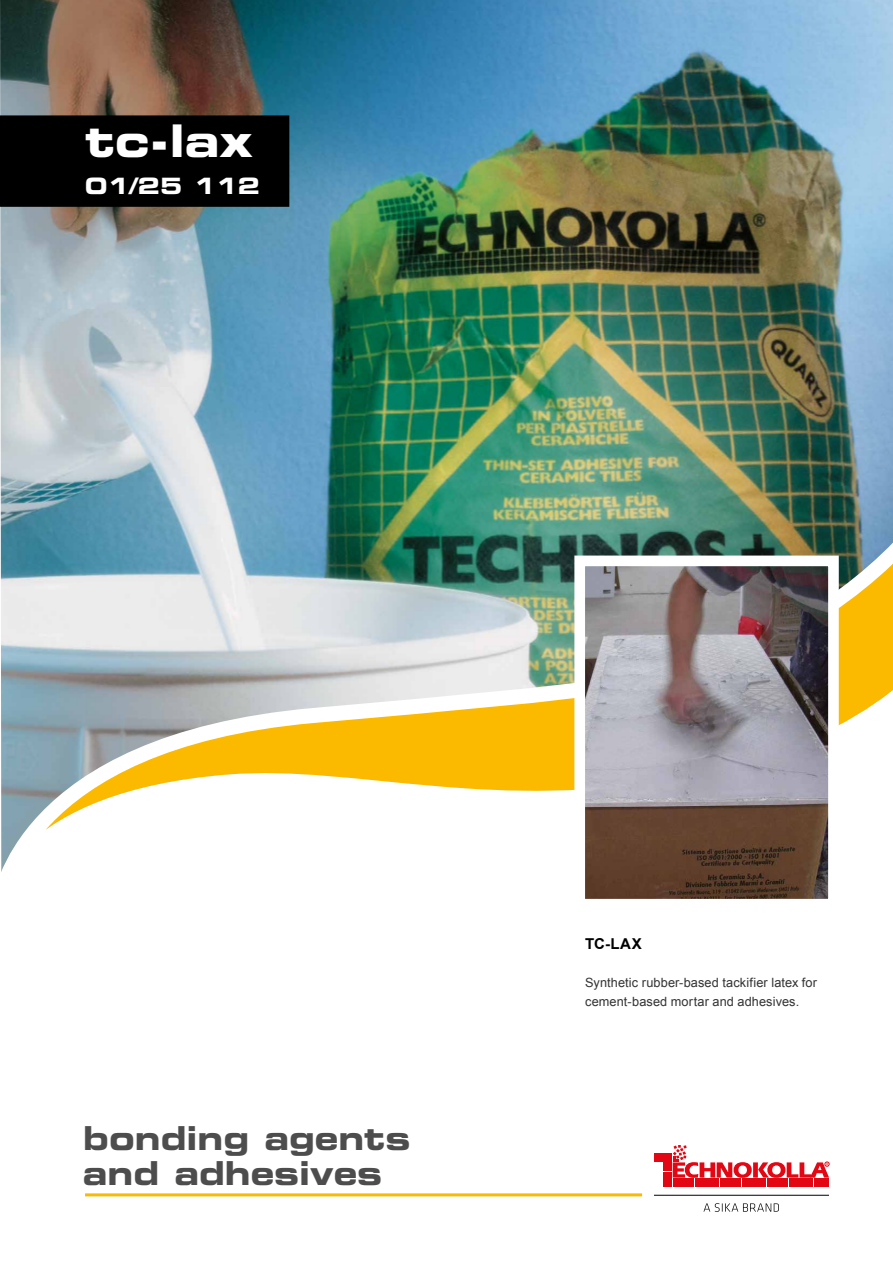
<style>
.page{position:relative;width:893px;height:1263px;background:#fff}
.page>*{position:absolute;margin:0;border:0;box-sizing:border-box;transform-origin:0 0}
.t1{font:45px "Eurostile Bold Extended Two";color:#fff}
.t2{font:33px/34.5px "Eurostile Bold Extended Two";color:#4d4d4d;scale:.96 1}
.t3{font:22.5px "Eurostile Bold Extended Two";color:#fff}
.t4{font:700 15px "Arial";color:#000}
.t5{font:12.75px/18.8px "Arial";letter-spacing:.01em;color:#333}
</style>
<div class="page">
<img style="left:0;top:0;width:893px;height:485px">
<div style="left:0;top:115px;width:289px;height:92px;background:#000;border:2px solid #000"></div>
<img style="left:0;top:485px;width:893px;height:187px">
<svg style="left:1px;top:672px;width:892px;height:525px"></svg>
<hr style="left:85px;top:1193px;width:557px;height:3px;background:#fbba00">
<img style="left:586px;top:567px;width:241px;height:330px">
<div style="left:574px;top:555px;width:265px;height:354px;border:11px solid #fff"></div>
<svg style="left:654px;top:1145px;width:175px;height:42px"></svg>
<svg style="left:703px;top:1203px;width:76px;height:9px"></svg>
<hr style="left:654px;top:1195px;width:175px;height:1px;background:#000">
<h1 class="t1" style="left:85px;top:109px;width:169px">tc-lax</h1>
<h3 class="t3" style="left:85px;top:170px;width:177px">01/25 112</h3>
<h2 class="t2" style="left:83px;top:1121px;width:342px">bonding agents and adhesives</h2>
<p class="t4" style="left:585px;top:934px;width:58px">TC-LAX</p>
<p class="t5" style="left:585px;top:974px;width:234px">Synthetic rubber-based tackifier latex for cement-based mortar and adhesives.</p>
</div>
